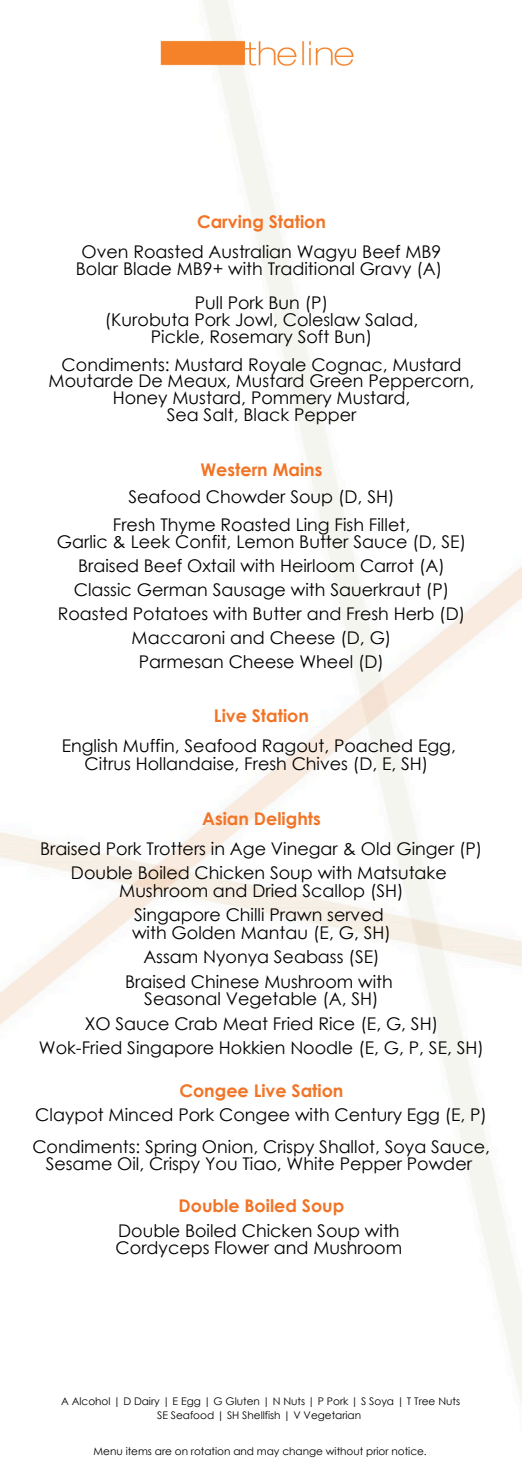
<style>
.page{position:relative;width:522px;height:1474px;background:#fff}
.page>*{position:absolute;margin:0;border:0;box-sizing:border-box;transform-origin:0 0}
.t1{font:17.5px/17px "Century Gothic";color:#000;text-align:center}
.t2{font:700 17.5px "Century Gothic";color:#f17427}
.t3{font:10.5px "Century Gothic";color:#000}
</style>
<div class="page">
<img style="left:160px;top:24px;width:194px;height:56px">
<h1 class="t2" style="left:197px;top:211px;width:130px">Carving Station</h1>
<h2 class="t1" style="left:76px;top:243px;width:367px">Oven Roasted Australian Wagyu Beef MB9<br>Bolar Blade MB9+ with Traditional Gravy (A)</h2>
<h2 class="t1" style="left:105px;top:293px;width:314px">Pull Pork Bun (P)<br>(Kurobuta Pork Jowl, Coleslaw Salad,<br>Pickle, Rosemary Soft Bun)</h2>
<h2 class="t1" style="left:49px;top:355px;width:426px">Condiments: Mustard Royale Cognac, Mustard Moutarde De Meaux, Mustard Green Peppercorn, Honey Mustard, Pommery Mustard,<br>Sea Salt, Black Pepper</h2>
<h1 class="t2" style="left:200px;top:458px;width:123px">Western Mains</h1>
<h2 class="t1" style="left:128px;top:488px;width:267px">Seafood Chowder Soup (D, SH)</h2>
<h2 class="t1" style="left:57px;top:516px;width:410px">Fresh Thyme Roasted Ling Fish Fillet,<br>Garlic &amp; Leek Confit, Lemon Butter Sauce (D, SE)</h2>
<h2 class="t1" style="left:78px;top:556px;width:368px">Braised Beef Oxtail with Heirloom Carrot (A)</h2>
<h2 class="t1" style="left:74px;top:580px;width:376px">Classic German Sausage with Sauerkraut (P)</h2>
<h2 class="t1" style="left:58px;top:604px;width:408px">Roasted Potatoes with Butter and Fresh Herb (D)</h2>
<h2 class="t1" style="left:131px;top:628px;width:261px">Maccaroni and Cheese (D, G)</h2>
<h2 class="t1" style="left:139px;top:652px;width:246px">Parmesan Cheese Wheel (D)</h2>
<h1 class="t2" style="left:214px;top:704px;width:96px">Live Station</h1>
<h2 class="t1" style="left:62px;top:737px;width:395px;line-height:17.5px">English Muffin, Seafood Ragout, Poached Egg,<br>Citrus Hollandaise, Fresh Chives (D, E, SH)</h2>
<h1 class="t2" style="left:202px;top:807px;width:120px">Asian Delights</h1>
<h2 class="t1" style="left:40px;top:840px;width:443px">Braised Pork Trotters in Age Vinegar &amp; Old Ginger (P)</h2>
<h2 class="t1" style="left:71px;top:864px;width:377px;line-height:17.5px">Double Boiled Chicken Soup with Matsutake<br>Mushroom and Dried Scallop (SH)</h2>
<h2 class="t1" style="left:132px;top:906px;width:260px;line-height:17.5px;text-align:left">Singapore Chilli Prawn served with Golden Mantau (E, G, SH)</h2>
<h2 class="t1" style="left:143px;top:948px;width:237px">Assam Nyonya Seabass (SE)</h2>
<h2 class="t1" style="left:125px;top:972px;width:269px;line-height:17.5px">Braised Chinese Mushroom with<br>Seasonal Vegetable (A, SH)</h2>
<h2 class="t1" style="left:85px;top:1015px;width:354px">XO Sauce Crab Meat Fried Rice (E, G, SH)</h2>
<h2 class="t1" style="left:39px;top:1039px;width:446px">Wok-Fried Singapore Hokkien Noodle (E, G, P, SE, SH)</h2>
<h1 class="t2" style="left:179px;top:1079px;width:165px">Congee Live Sation</h1>
<h2 class="t1" style="left:35px;top:1106px;width:452px">Claypot Minced Pork Congee with Century Egg (E, P)</h2>
<h2 class="t1" style="left:32px;top:1137px;width:458px;line-height:17.5px">Condiments: Spring Onion, Crispy Shallot, Soya Sauce,<br>Sesame Oil, Crispy You Tiao, White Pepper Powder</h2>
<h1 class="t2" style="left:178px;top:1194px;width:167px">Double Boiled Soup</h1>
<h2 class="t1" style="left:115px;top:1221px;width:288px;line-height:17.5px;text-align:left">Double Boiled Chicken Soup with<br>Cordyceps Flower and Mushroom</h2>
<p class="t3" style="left:61px;top:1395px;width:400px">A Alcohol | D Dairy | E Egg | G Gluten | N Nuts | P Pork | S Soya | T Tree Nuts</p>
<p class="t3" style="left:157px;top:1409px;width:205px">SE Seafood | SH Shellfish | V Vegetarian</p>
<p class="t3" style="left:93px;top:1444px;width:334px">Menu items are on rotation and may change without prior notice.</p>
</div>
